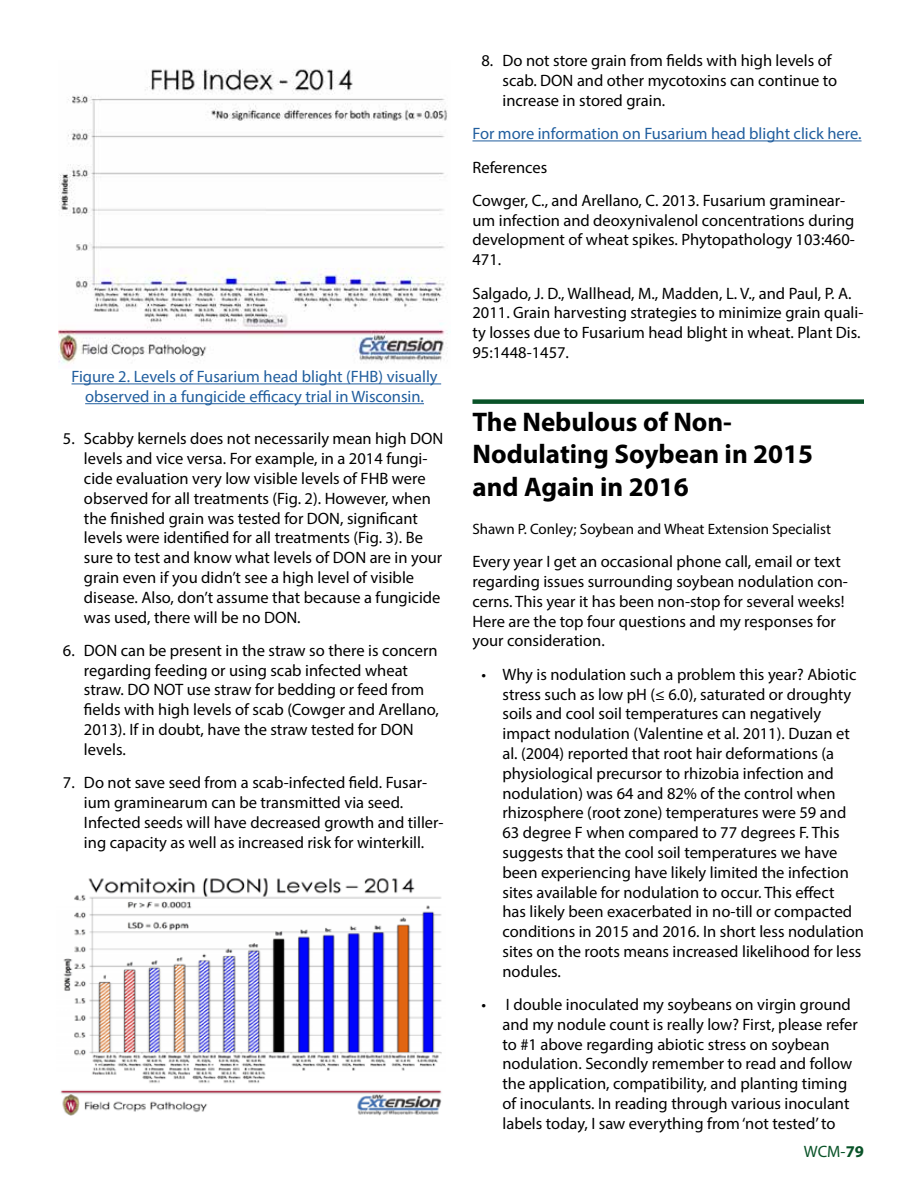
<style>
.page{position:relative;width:918px;height:1188px;background:#fff}
.page>*{position:absolute;margin:0;border:0;box-sizing:border-box;transform-origin:0 0}
.t1{font:700 27px/32.4px "Myriad Pro";color:#000}
.t2{font:16.5px/19.8px "Myriad Pro";color:#000}
.t3{font:16.5px/19.8px "Myriad Pro";color:#215e9e;text-align:center}
.t4{font:16.5px "Myriad Pro";color:#095328}
.t5{font:15px "Myriad Pro";color:#000}
.s1{font-weight:700}
</style>
<div class="page">
<hr style="left:472px;top:141px;width:390px;height:1px;background:#215e9e">
<div style="left:472px;top:399px;width:392px;height:5px;background:#095328"></div>
<img style="left:60px;top:878px;width:382px;height:238px">
<img style="left:59px;top:69px;width:389px;height:295px">
<hr style="left:72px;top:384px;width:369px;height:1px;background:#215e9e">
<hr style="left:85px;top:403px;width:339px;height:1px;background:#215e9e">
<p class="t3" style="left:72px;top:367px;width:368px">Figure 2. Levels of Fusarium head blight (FHB) visually observed in a fungicide efficacy trial in Wisconsin.</p>
<p class="t2" style="left:84px;top:429px;width:361px;text-indent:-21px">5. Scabby kernels does not necessarily mean high DON levels and vice versa. For example, in a 2014 fungi&shy;cide evaluation very low visible levels of FHB were observed for all treatments (Fig. 2). However, when the finished grain was tested for DON, significant levels were identified for all treatments (Fig. 3). Be sure to test and know what levels of DON are in your grain even if you didn’t see a high level of visible disease. Also, don’t assume that because a fungicide was used, there will be no DON.</p>
<p class="t2" style="left:84px;top:640px;width:357px;text-indent:-21px">6. DON can be present in the straw so there is concern regarding feeding or using scab infected wheat straw. DO NOT use straw for bedding or feed from fields with high levels of scab (Cowger and Arellano, 2013). If in doubt, have the straw tested for DON levels.</p>
<p class="t2" style="left:84px;top:772px;width:361px;text-indent:-21px">7. Do not save seed from a scab-infected field. Fusar&shy;ium graminearum can be transmitted via seed.<br>Infected seeds will have decreased growth and tiller&shy;ing capacity as well as increased risk for winterkill.</p>
<p class="t2" style="left:503px;top:51px;width:336px;text-indent:-21px">8. Do not store grain from fields with high levels of scab. DON and other mycotoxins can continue to increase in stored grain.</p>
<p class="t3" style="left:473px;top:124px;width:391px">For more information on Fusarium head blight click here.</p>
<p class="t2" style="left:473px;top:150px;width:374px;line-height:33.3px">References<br>Cowger, C., and Arellano, C. 2013. Fusarium graminear-</p>
<p class="t2" style="left:473px;top:210px;width:384px;text-align:justify">um infection and deoxynivalenol concentrations during development of wheat spikes. Phytopathology 103:460- 471.</p>
<p class="t2" style="left:473px;top:283px;width:392px">Salgado, J. D., Wallhead, M., Madden, L. V., and Paul, P. A.<br>2011. Grain harvesting strategies to minimize grain quali&shy;ty losses due to Fusarium head blight in wheat. Plant Dis.<br>95:1448-1457.</p>
<h1 class="t1" style="left:472px;top:405px;width:342px">The Nebulous of Non-<br>Nodulating Soybean in 2015 and Again in 2016</h1>
<p class="t5" style="left:472px;top:520px;width:360px">Shawn P. Conley; Soybean and Wheat Extension Specialist</p>
<p class="t2" style="left:472px;top:552px;width:377px">Every year I get an occasional phone call, email or text regarding issues surrounding soybean nodulation con&shy;cerns. This year it has been non-stop for several weeks!<br>Here are the top four questions and my responses for your consideration.</p>
<p class="t2" style="left:502px;top:664px;width:363px;text-indent:-21px">• Why is nodulation such a problem this year? Abiotic stress such as low pH (≤ 6.0), saturated or droughty soils and cool soil temperatures can negatively impact nodulation (Valentine et al. 2011). Duzan et al. (2004) reported that root hair deformations (a physiological precursor to rhizobia infection and nodulation) was 64 and 82% of the control when rhizosphere (root zone) temperatures were 59 and 63 degree F when compared to 77 degrees F. This suggests that the cool soil temperatures we have been experiencing have likely limited the infection sites available for nodulation to occur. This effect<br>has likely been exacerbated in no-till or compacted conditions in 2015 and 2016. In short less nodulation sites on the roots means increased likelihood for less nodules.</p>
<p class="t2" style="left:502px;top:994px;width:357px;text-indent:-21px">• I double inoculated my soybeans on virgin ground and my nodule count is really low? First, please refer to #1 above regarding abiotic stress on soybean nodulation. Secondly remember to read and follow the application, compatibility, and planting timing of inoculants. In reading through various inoculant labels today, I saw everything from ‘not tested’ to</p>
<p class="t4" style="left:804px;top:1142px;width:62px">WCM-<span class="s1">79</span></p>
</div>
